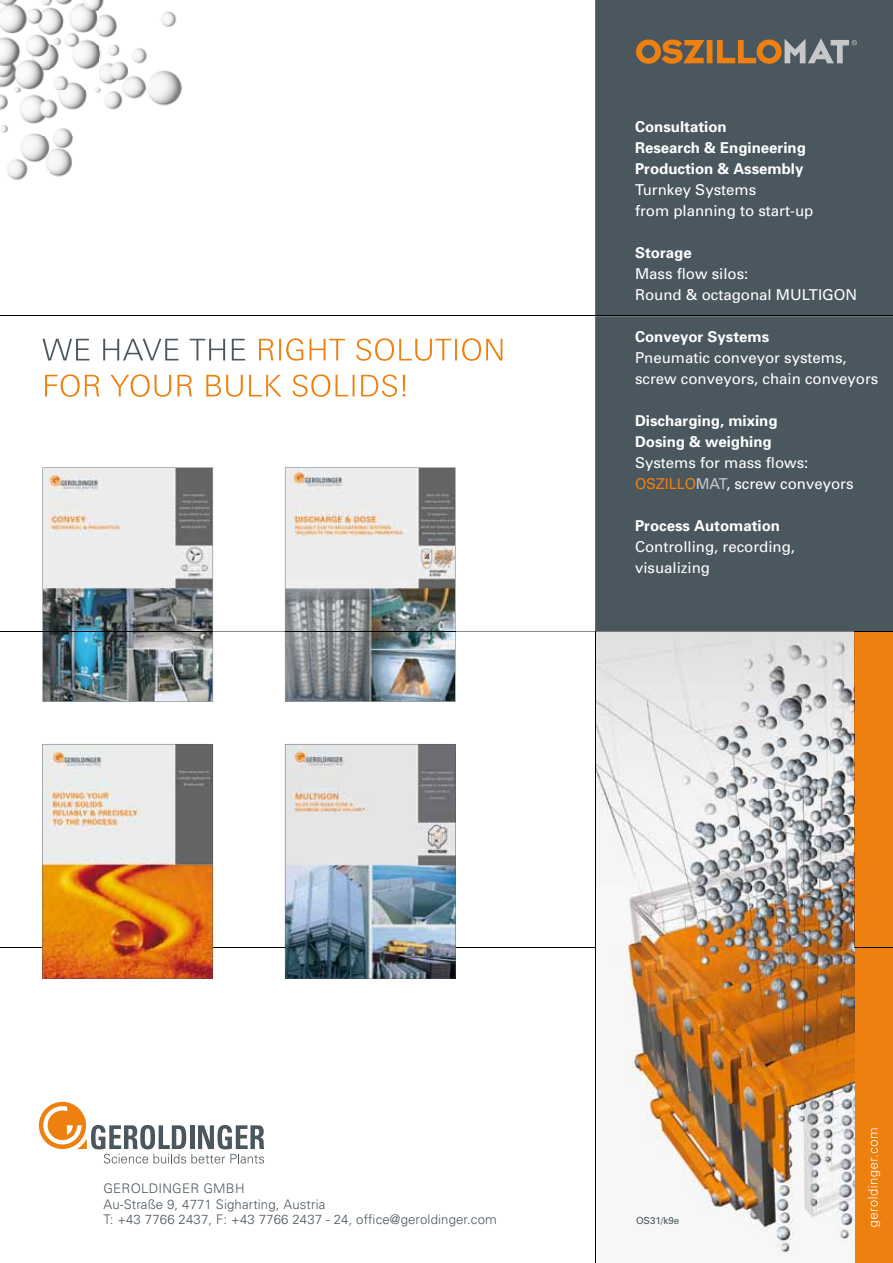
<style>
.page{position:relative;width:893px;height:1263px;background:#fff}
.page>*{position:absolute;margin:0;border:0;box-sizing:border-box;transform-origin:0 0}
.t1{font:15px/21px "Univers";color:#fff}
.t2{font:700 15px/21px "Univers";color:#fff}
.t3{font:300 13.2px/15.8px "Univers 45";letter-spacing:.01em;color:#4b575f}
.t4{font:9.75px "Univers";color:#4b575f}
.s1{color:#ee8010}
.s2{color:#c6c7c8}
</style>
<div class="page">
<hr style="left:0;top:316px;width:893px;height:1px;background:#000">
<hr style="left:0;top:947px;width:595px;height:1px;background:#000">
<div style="left:596px;top:0;width:297px;height:631px;background:#4b575f"></div>
<hr style="left:596px;top:316px;width:297px;height:1px;background:#000">
<svg style="left:636px;top:38px;width:221px;height:26px;background:#8f7354"></svg>
<svg style="left:45px;top:374px;width:360px;height:23px"></svg>
<svg style="left:259px;top:338px;width:243px;height:23px"></svg>
<svg style="left:43px;top:339px;width:202px;height:21px"></svg>
<svg style="left:39px;top:1102px;width:225px;height:61px"></svg>
<img style="left:0;top:0;width:182px;height:180px">
<div style="left:855px;top:633px;width:38px;height:630px;background:#ee8010"></div>
<hr style="left:855px;top:947px;width:38px;height:1px;background:#000">
<img style="left:285px;top:744px;width:170px;height:234px">
<img style="left:43px;top:744px;width:170px;height:234px">
<img style="left:596px;top:631px;width:259px;height:622px">
<hr style="left:855px;top:631px;width:38px;height:1px;background:#000">
<hr style="left:855px;top:632px;width:38px;height:1px;background:#000">
<hr style="left:455px;top:631px;width:140px;height:1px;background:#000">
<hr style="left:213px;top:631px;width:72px;height:1px;background:#000">
<img style="left:285px;top:467px;width:171px;height:235px">
<hr style="left:0;top:631px;width:43px;height:1px;background:#000">
<img style="left:43px;top:467px;width:171px;height:235px">
<hr style="left:595px;top:0;width:1px;height:316px;background:#000">
<hr style="left:595px;top:316px;width:1px;height:315px;background:#000">
<hr style="left:595px;top:632px;width:1px;height:631px;background:#000">
<p class="t2" style="left:635px;top:116px;width:172px">Consultation<br>Research &amp; Engineering<br>Production &amp; Assembly</p>
<p class="t1" style="left:635px;top:179px;width:180px">Turnkey Systems<br>from planning to start-up</p>
<p class="t2" style="left:635px;top:242px;width:58px">Storage</p>
<p class="t1" style="left:635px;top:263px;width:224px">Mass flow silos:<br>Round &amp; octagonal MULTIGON</p>
<p class="t2" style="left:635px;top:326px;width:136px">Conveyor Systems</p>
<p class="t1" style="left:635px;top:347px;width:245px">Pneumatic conveyor systems, screw conveyors, chain conveyors</p>
<p class="t2" style="left:635px;top:410px;width:144px">Discharging, mixing<br>Dosing &amp; weighing</p>
<p class="t1" style="left:635px;top:452px;width:220px">Systems for mass flows:<br><span class="s1">OSZILLO</span><span class="s2">MAT</span>, screw conveyors</p>
<p class="t2" style="left:635px;top:515px;width:147px">Process Automation</p>
<p class="t1" style="left:635px;top:536px;width:162px">Controlling, recording, visualizing</p>
<p class="t3" style="left:103px;top:1180px;width:395px">GEROLDINGER GMBH<br>Au-Straße 9, 4771 Sigharting, Austria<br>T: +43 7766 2437, F: +43 7766 2437 - 24, office@geroldinger.com</p>
<p class="t4" style="left:636px;top:1215px;width:45px">OS31/k9e</p>
</div>
